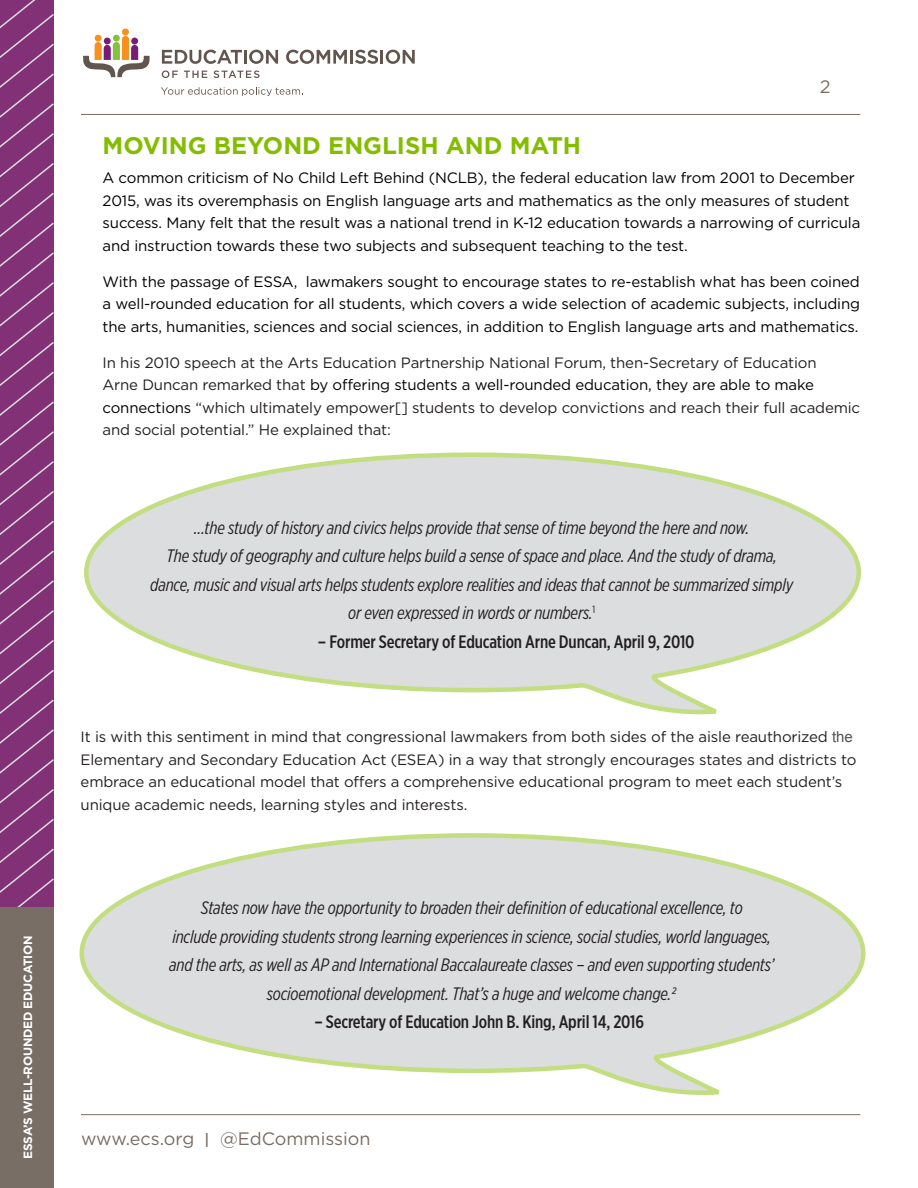
<style>
.page{position:relative;width:918px;height:1188px;background:#fff}
.page>*{position:absolute;margin:0;border:0;box-sizing:border-box;transform-origin:0 0}
.HED-green{font:700 24px "Gotham";color:#84bd00}
.Quote_boxes{font:italic 18px/28.5px "Gotham X Narrow";letter-spacing:-.01em;color:#231f20;text-align:center}
.Quote_boxes-2{font:500 18px "Gotham X Narrow";letter-spacing:-.01em;color:#231f20}
.t1{font:18px "Gotham";color:#796e65}
.BODY_10_15{font:15px/22.5px "Gotham";letter-spacing:-.01em;color:#231f20}
.BODY_10_15-2{font:15px/22.5px "Gotham";letter-spacing:-.01em;color:#000}
.t2{font:700 12px "Gotham";letter-spacing:-.02em;color:#fff}
.s1{color:#000}
.s2{font-family:"Arial";color:#545454}
.s3{font-weight:500;font-size:15px}
</style>
<div class="page">
<hr style="left:81px;top:1114px;width:779px;height:1px;background:#796e65">
<hr style="left:81px;top:114px;width:779px;height:1px;background:#796e65">
<div style="left:95px;top:35px;width:7px;height:7px;background:#f6911e;border-radius:50%"></div>
<div style="left:122px;top:29px;width:7px;height:6px;background:#f6911e;border-radius:50%"></div>
<div style="left:113px;top:35px;width:7px;height:7px;background:#81c340;border-radius:50%"></div>
<svg style="left:83px;top:36px;width:67px;height:41px"></svg>
<svg style="left:161px;top:87px;width:142px;height:9px"></svg>
<svg style="left:162px;top:50px;width:80px;height:14px"></svg>
<hr style="left:244px;top:50px;width:3px;height:14px;background:#62544e">
<svg style="left:249px;top:50px;width:29px;height:14px"></svg>
<svg style="left:286px;top:50px;width:61px;height:14px"></svg>
<hr style="left:350px;top:50px;width:3px;height:14px;background:#62544e">
<svg style="left:355px;top:50px;width:60px;height:14px"></svg>
<svg style="left:162px;top:70px;width:16px;height:8px"></svg>
<svg style="left:184px;top:71px;width:23px;height:7px"></svg>
<svg style="left:214px;top:70px;width:46px;height:8px"></svg>
<svg style="left:0;top:0;width:54px;height:908px;background:#883c7d"></svg>
<div style="left:0;top:908px;width:53px;height:280px;background:#796e65"></div>
<svg style="left:84px;top:452px;width:777px;height:263px"></svg>
<svg style="left:79px;top:833px;width:787px;height:262px"></svg>
<p class="t2" style="left:20px;top:1159px;width:225px;rotate:-90deg">ESSA’S WELL-ROUNDED EDUCATION</p>
<p class="t1" style="left:820px;top:75px;width:12px">2</p>
<p class="HED-green" style="left:103px;top:130px;width:480px">MOVING BEYOND ENGLISH AND MATH</p>
<p class="BODY_10_15-2" style="left:103px;top:167px;width:759px">A common criticism of No Child Left Behind (NCLB), the federal education law from 2001 to December 2015, was its overemphasis on English language arts and mathematics as the only measures of student success. Many felt that the result was a national trend in K-12 education towards a narrowing of curricula and instruction towards these two subjects and subsequent teaching to the test.</p>
<p class="BODY_10_15-2" style="left:103px;top:270px;width:759px;text-align:justify">With the passage of ESSA, lawmakers sought to encourage states to re-establish what has been coined a well-rounded education for all students, which covers a wide selection of academic subjects, including the arts, humanities, sciences and social sciences, in addition to English language arts and mathematics.</p>
<p class="BODY_10_15" style="left:103px;top:351px;width:759px">In his 2010 speech at the Arts Education Partnership National Forum, then-Secretary of Education<br>Arne Duncan remarked that <span class="s1">by offering students a well-rounded education, they are able to make connections</span> “which ultimately empower[] students to develop convictions and reach their full academic and social potential.” He explained that:</p>
<p class="Quote_boxes" style="left:150px;top:513px;width:644px">…the study of history and civics helps provide that sense of time beyond the here and now.<br>The study of geography and culture helps build a sense of space and place. And the study of drama, dance, music and visual arts helps students explore realities and ideas that cannot be summarized simply or even expressed in words or numbers.<sup>1</sup></p>
<p class="Quote_boxes-2" style="left:318px;top:630px;width:378px">– Former Secretary of Education Arne Duncan, April 9, 2010</p>
<p class="BODY_10_15" style="left:81px;top:726px;width:777px">It is with this sentiment in mind that congressional lawmakers from both sides of the aisle reauthorized <span class="s2">the </span>Elementary and Secondary Education Act (ESEA) in a way that strongly encourages states and districts to embrace an educational model that offers a comprehensive educational program to meet each student’s unique academic needs, learning styles and interests.</p>
<p class="Quote_boxes" style="left:169px;top:893px;width:607px">States now have the opportunity to broaden their definition of educational excellence, to<br>include providing students strong learning experiences in science, social studies, world languages, and the arts, as well as AP and International Baccalaureate classes – and even supporting students’ socioemotional development. That’s a huge and welcome change.2</p>
<p class="Quote_boxes-2" style="left:314px;top:1011px;width:331px">– Secretary of Education John B. King, April 14, 2016</p>
<p class="t1" style="left:81px;top:1127px;width:291px">www.ecs.org <span class="s3">|</span> @EdCommission</p>
</div>
